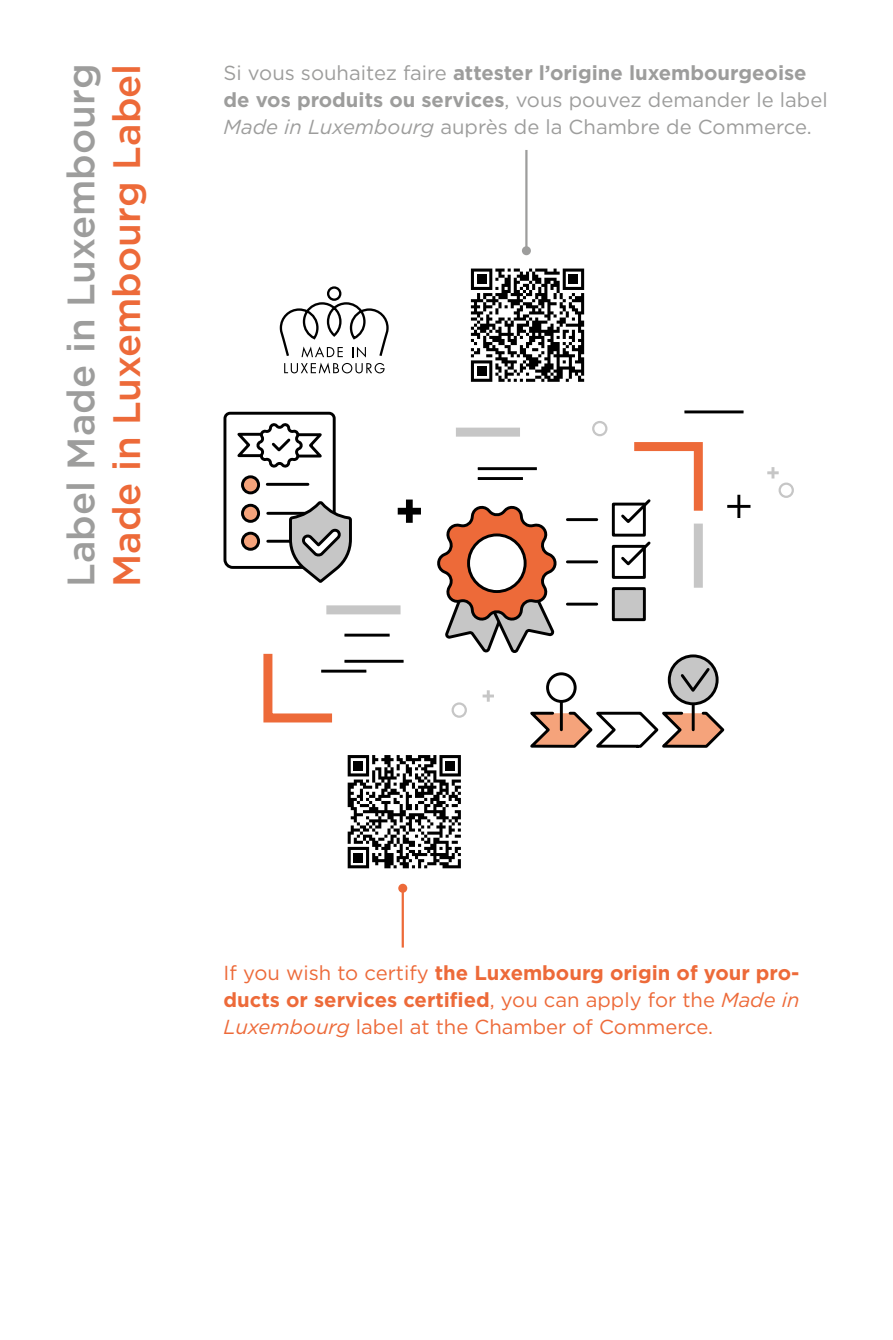
<style>
.page{position:relative;width:893px;height:1340px;background:#fff}
.page>*{position:absolute;margin:0;border:0;box-sizing:border-box;transform-origin:0 0}
.t1{font:500 38.25px "Gotham";color:#9d9d9c}
.t2{font:500 38.25px "Gotham";color:#ed6a39}
.t3{font:20.25px/27px "Gotham";color:#9d9d9c}
.t4{font:20.25px/27px "Gotham";color:#ed6a39;text-align:justify}
.s1{font-weight:700}
.s2{font-style:italic}
</style>
<div class="page">
<svg style="left:263px;top:653px;width:78px;height:70px"></svg>
<div style="left:456px;top:427px;width:64px;height:9px;background:#c6c6c6"></div>
<div style="left:694px;top:523px;width:9px;height:64px;background:#c6c6c6"></div>
<div style="left:326px;top:605px;width:75px;height:9px;background:#c6c6c6"></div>
<svg style="left:767px;top:467px;width:12px;height:11px"></svg>
<svg style="left:483px;top:690px;width:11px;height:11px"></svg>
<div style="left:406px;top:499px;width:7px;height:24px;background:#000"></div>
<div style="left:398px;top:508px;width:23px;height:6px;background:#000"></div>
<hr style="left:727px;top:505px;width:23px;height:3px;background:#000">
<hr style="left:737px;top:495px;width:3px;height:23px;background:#000">
<div style="left:592px;top:421px;width:15px;height:15px;border:2px solid #c6c6c6;border-radius:50%"></div>
<div style="left:778px;top:482px;width:16px;height:16px;border:2px solid #c6c6c6;border-radius:50%"></div>
<div style="left:452px;top:702px;width:15px;height:15px;border:2px solid #c6c6c6;border-radius:50%"></div>
<hr style="left:344px;top:633px;width:46px;height:3px;background:#000">
<hr style="left:321px;top:669px;width:45px;height:3px;background:#000">
<hr style="left:344px;top:660px;width:60px;height:2px;background:#000">
<hr style="left:478px;top:477px;width:45px;height:3px;background:#000">
<hr style="left:478px;top:467px;width:59px;height:3px;background:#000">
<hr style="left:684px;top:410px;width:59px;height:3px;background:#000">
<svg style="left:437px;top:505px;width:120px;height:148px"></svg>
<div style="left:469px;top:535px;width:56px;height:56px;background:#fff;border-radius:50%"></div>
<div style="left:467px;top:533px;width:60px;height:60px;border:3px solid #000;border-radius:50%"></div>
<hr style="left:567px;top:518px;width:30px;height:3px;background:#000">
<hr style="left:567px;top:560px;width:30px;height:3px;background:#000">
<hr style="left:567px;top:602px;width:30px;height:3px;background:#000">
<div style="left:613px;top:588px;width:31px;height:31px;background:#c6c6c6"></div>
<div style="left:612px;top:587px;width:34px;height:34px;border:3px solid #000"></div>
<div style="left:612px;top:502px;width:34px;height:34px;border:3px solid #000"></div>
<svg style="left:618px;top:442px;width:85px;height:83px"></svg>
<div style="left:612px;top:545px;width:34px;height:34px;border:3px solid #000"></div>
<svg style="left:618px;top:541px;width:33px;height:27px"></svg>
<svg style="left:530px;top:710px;width:195px;height:38px"></svg>
<hr style="left:692px;top:682px;width:3px;height:47px;background:#000">
<svg style="left:669px;top:656px;width:48px;height:47px"></svg>
<div style="left:668px;top:654px;width:51px;height:51px;border:3px solid #000;border-radius:50%"></div>
<hr style="left:560px;top:682px;width:3px;height:47px;background:#000">
<div style="left:548px;top:673px;width:27px;height:28px;background:#fff;border-radius:50%"></div>
<div style="left:546px;top:672px;width:31px;height:31px;border:3px solid #000;border-radius:50%"></div>
<svg style="left:678px;top:665px;width:34px;height:30px"></svg>
<svg style="left:223px;top:411px;width:129px;height:172px"></svg>
<svg style="left:279px;top:302px;width:110px;height:71px"></svg>
<div style="left:327px;top:286px;width:14px;height:15px;border:2px solid #000;border-radius:50%"></div>
<div style="left:327px;top:307px;width:15px;height:29px;border:2px solid #000;border-radius:50%"></div>
<hr style="left:525px;top:150px;width:2px;height:101px;background:#9d9d9c">
<div style="left:522px;top:246px;width:9px;height:9px;background:#9d9d9c;border-radius:50%"></div>
<hr style="left:402px;top:888px;width:2px;height:59px;background:#ed6a39">
<div style="left:398px;top:883px;width:9px;height:9px;background:#ed6a39;border-radius:50%"></div>
<svg style="left:471px;top:268px;width:113px;height:114px"></svg>
<div style="left:477px;top:366px;width:9px;height:10px;background:#000"></div>
<svg style="left:348px;top:755px;width:113px;height:113px"></svg>
<div style="left:354px;top:853px;width:9px;height:9px;background:#000"></div>
<h1 class="t1" style="left:56px;top:587px;width:525px;rotate:-90deg">Label Made in Luxembourg</h1>
<h1 class="t2" style="left:102px;top:587px;width:525px;rotate:-90deg">Made in Luxembourg Label</h1>
<p class="t3" style="left:224px;top:59px;width:606px">Si vous souhaitez faire <span class="s1">attester l’origine luxembourgeoise de vos produits ou services</span>, vous pouvez demander le label<br><span class="s2">Made in Luxembourg</span> auprès de la Chambre de Commerce.</p>
<p class="t4" style="left:224px;top:958px;width:577px">If you wish to certify <span class="s1">the Luxembourg origin of your pro&shy;ducts or services certified</span>, you can apply for the <span class="s2">Made in Luxembourg</span> label at the Chamber of Commerce.</p>
</div>
